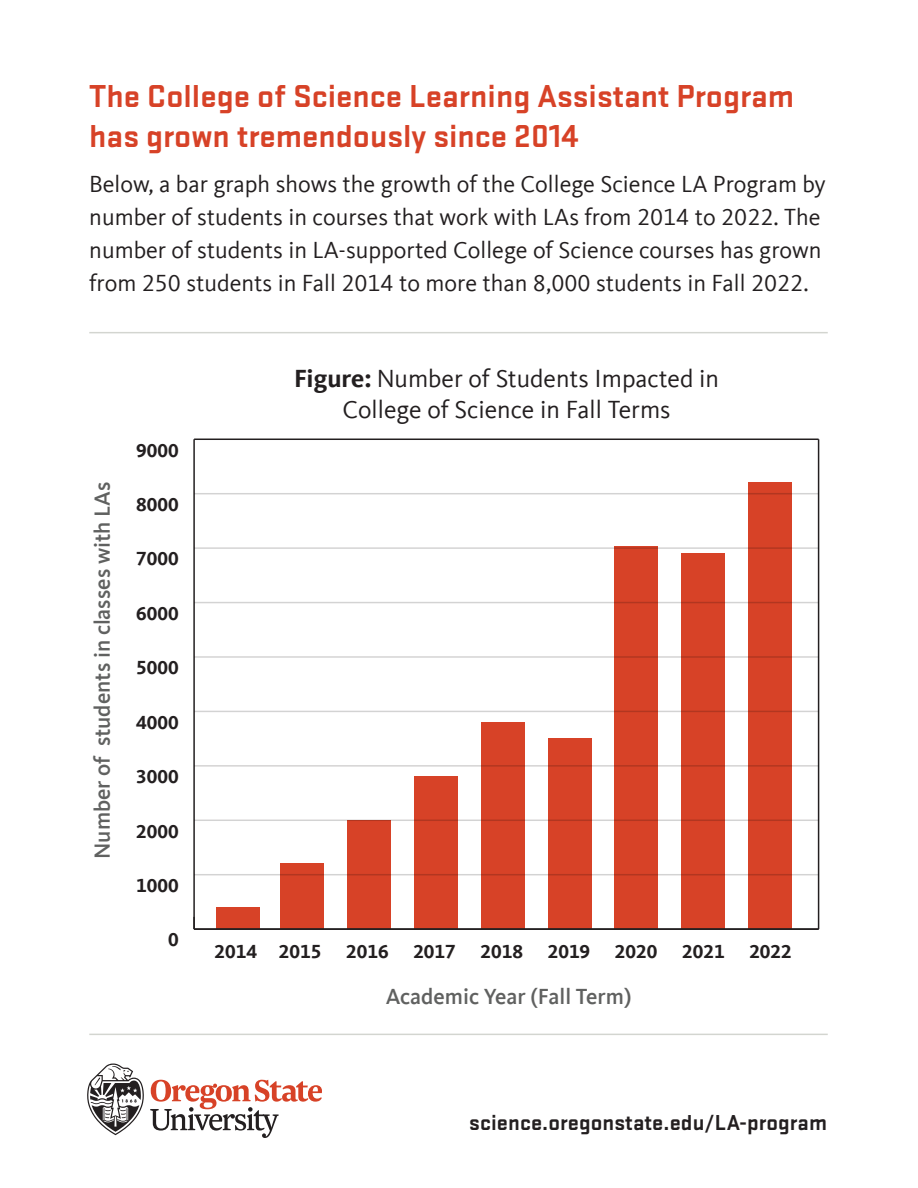
<style>
.page{position:relative;width:918px;height:1188px;background:#fff}
.page>*{position:absolute;margin:0;border:0;box-sizing:border-box;transform-origin:0 0}
.t1{font:700 33px/39.6px "Stratum 2";color:#d74227}
.t2{font:25.5px/30.6px "Kievit Offc";color:#231f20;text-align:center}
.t3{font:24px/33px "Kievit Offc";color:#231f20}
.t4{font:500 22.5px "Kievit Offc";color:#606160}
.t5{font:700 22.5px "Stratum 2";letter-spacing:.005em;color:#231f20}
.t6{font:700 19.5px "Kievit Offc";color:#231f20}
.s1{font-weight:700}
</style>
<div class="page">
<svg style="left:87px;top:1063px;width:235px;height:75px"></svg>
<div style="left:748px;top:483px;width:44px;height:446px;background:#d74227"></div>
<div style="left:682px;top:554px;width:43px;height:375px;background:#d74227"></div>
<div style="left:615px;top:547px;width:43px;height:382px;background:#d74227"></div>
<div style="left:548px;top:739px;width:43px;height:190px;background:#d74227"></div>
<div style="left:481px;top:722px;width:43px;height:207px;background:#d74227"></div>
<div style="left:414px;top:777px;width:44px;height:152px;background:#d74227"></div>
<div style="left:347px;top:820px;width:44px;height:109px;background:#d74227"></div>
<div style="left:280px;top:864px;width:44px;height:65px;background:#d74227"></div>
<div style="left:216px;top:907px;width:44px;height:22px;background:#d74227"></div>
<hr style="left:818px;top:439px;width:1px;height:490px;background:#231f20">
<hr style="left:193px;top:439px;width:2px;height:490px;background:#231f20">
<hr style="left:194px;top:928px;width:625px;height:2px;background:#231f20">
<hr style="left:194px;top:874px;width:625px;height:1px;background:#231f20">
<hr style="left:194px;top:820px;width:625px;height:1px;background:#231f20">
<hr style="left:194px;top:765px;width:625px;height:2px;background:#231f20">
<hr style="left:194px;top:711px;width:625px;height:1px;background:#231f20">
<hr style="left:194px;top:656px;width:625px;height:2px;background:#231f20">
<hr style="left:194px;top:602px;width:625px;height:1px;background:#231f20">
<hr style="left:194px;top:547px;width:625px;height:2px;background:#231f20">
<hr style="left:194px;top:493px;width:625px;height:1px;background:#231f20">
<hr style="left:194px;top:439px;width:625px;height:1px;background:#231f20">
<hr style="left:89px;top:332px;width:739px;height:1px;background:#a8aca2">
<hr style="left:89px;top:1034px;width:739px;height:1px;background:#a8aca2">
<h1 class="t1" style="left:89px;top:75px;width:706px">The College of Science Learning Assistant Program has grown tremendously since 2014</h1>
<p class="t3" style="left:89px;top:168px;width:738px">Below, a bar graph shows the growth of the College Science LA Program by number of students in courses that work with LAs from 2014 to 2022. The number of students in LA-supported College of Science courses has grown from 250 students in Fall 2014 to more than 8,000 students in Fall 2022.</p>
<p class="t4" style="left:90px;top:859px;width:379px;rotate:-90deg">Number of students in classes with LAs</p>
<p class="t6" style="left:136px;top:439px;width:44px">9000</p>
<p class="t6" style="left:136px;top:493px;width:44px">8000</p>
<p class="t6" style="left:136px;top:547px;width:44px">7000</p>
<p class="t6" style="left:136px;top:602px;width:44px">6000</p>
<p class="t6" style="left:136px;top:656px;width:44px">5000</p>
<p class="t6" style="left:136px;top:711px;width:44px">4000</p>
<p class="t6" style="left:136px;top:765px;width:44px">3000</p>
<p class="t6" style="left:136px;top:820px;width:44px">2000</p>
<p class="t6" style="left:136px;top:874px;width:44px">1000</p>
<p class="t6" style="left:168px;top:928px;width:12px">0</p>
<p class="t2" style="left:294px;top:364px;width:426px"><span class="s1">Figure:</span> Number of Students Impacted in<br>College of Science in Fall Terms</p>
<p class="t6" style="left:215px;top:940px;width:108px">2014 2015</p>
<p class="t6" style="left:346px;top:940px;width:44px">2016</p>
<p class="t6" style="left:413px;top:940px;width:44px">2017</p>
<p class="t6" style="left:481px;top:940px;width:44px">2018</p>
<p class="t6" style="left:548px;top:940px;width:44px">2019</p>
<p class="t6" style="left:615px;top:940px;width:44px">2020</p>
<p class="t6" style="left:682px;top:940px;width:44px">2021</p>
<p class="t6" style="left:749px;top:940px;width:44px">2022</p>
<p class="t4" style="left:386px;top:984px;width:247px">Academic Year (Fall Term)</p>
<p class="t5" style="left:469px;top:1107px;width:359px">science.oregonstate.edu/LA-program</p>
</div>
